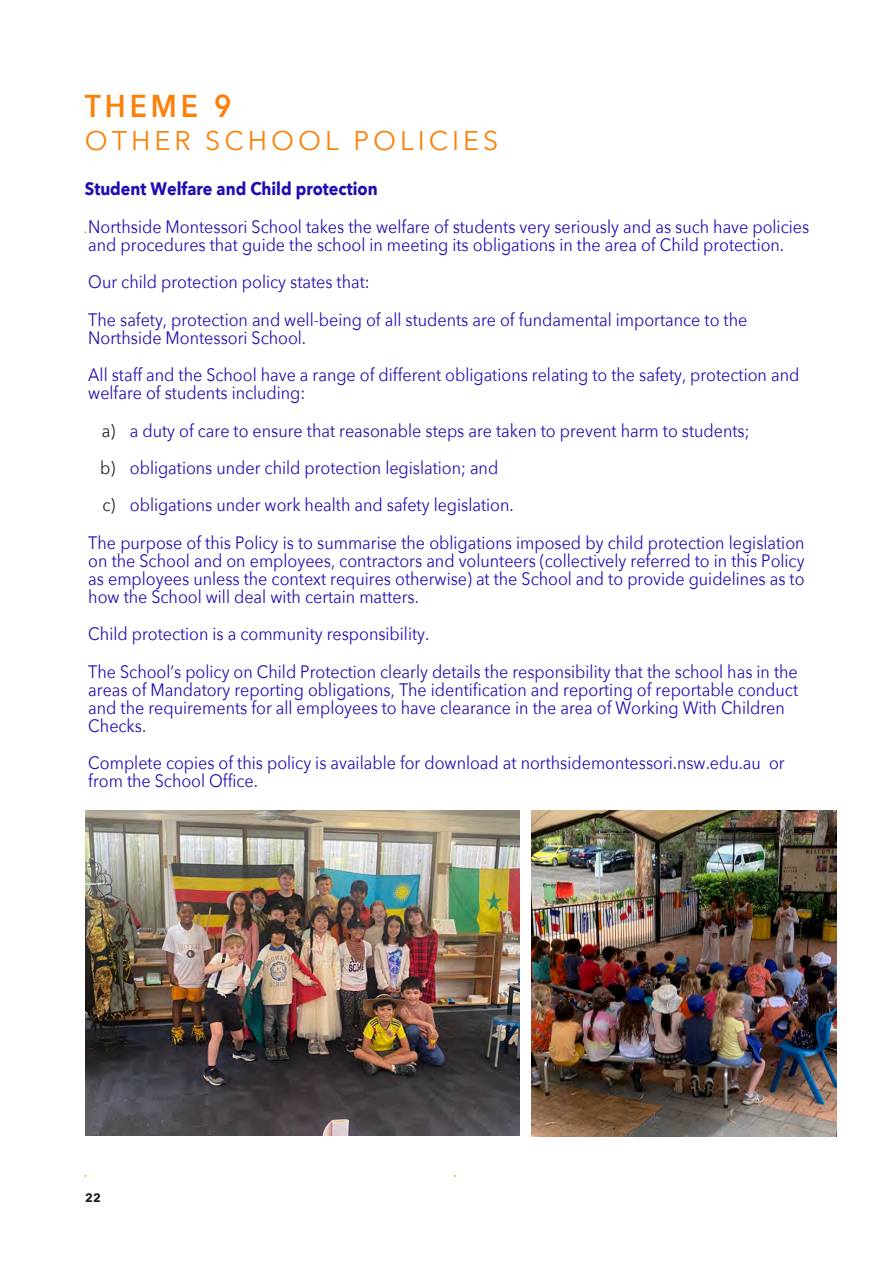
<style>
.page{position:relative;width:893px;height:1263px;background:#fff}
.page>*{position:absolute;margin:0;border:0;box-sizing:border-box;transform-origin:0 0}
.t1{font:600 31.5px "Avenir Next";letter-spacing:.14em;color:#fc8008;scale:.9 1}
.t2{font:27px "Avenir Next";letter-spacing:.145em;color:#fc8008}
.t3{font:18px/18px "Avenir Next";color:#210cb0;scale:.9 1}
.t4{font:700 18px "Avenir Next";color:#210cb0;scale:.9 1}
.t5{font:700 12px "Avenir Next";color:#231f20}
.s1{color:#191919}
</style>
<div class="page">
<img style="left:85px;top:810px;width:434px;height:325px">
<img style="left:532px;top:810px;width:305px;height:327px">
<h1 class="t1" style="left:85px;top:79px;width:165px">THEME 9</h1>
<h2 class="t2" style="left:85px;top:118px;width:415px">OTHER SCHOOL POLICIES</h2>
<p class="t4" style="left:85px;top:173px;width:327px">Student Welfare and Child protection</p>
<p class="t3" style="left:88px;top:217px;width:802px">Northside Montessori School takes the welfare of students very seriously and as such have policies and procedures that guide the school in meeting its obligations in the area of Child protection.</p>
<p class="t3" style="left:88px;top:262px;width:734px;line-height:37.3px">Our child protection policy states that:<br>The safety, protection and well-being of all students are of fundamental importance to the</p>
<p class="t3" style="left:88px;top:318px;width:791px;line-height:37.3px">Northside Montessori School.<br>All staff and the School have a range of different obligations relating to the safety, protection and</p>
<p class="t3" style="left:88px;top:383px;width:243px">welfare of students including:</p>
<p class="t3" style="left:102px;top:421px;width:721px"><span class="s1">a)</span> a duty of care to ensure that reasonable steps are taken to prevent harm to students;</p>
<p class="t3" style="left:100px;top:458px;width:444px"><span class="s1">b)</span> obligations under child protection legislation; and</p>
<p class="t3" style="left:102px;top:495px;width:458px"><span class="s1">c)</span> obligations under work health and safety legislation.</p>
<p class="t3" style="left:88px;top:533px;width:797px">The purpose of this Policy is to summarise the obligations imposed by child protection legislation</p>
<p class="t3" style="left:88px;top:551px;width:797px;text-align:justify">on the School and on employees, contractors and volunteers (collectively referred to in this Policy as employees unless the context requires otherwise) at the School and to provide guidelines as to how the School will deal with certain matters.</p>
<p class="t3" style="left:88px;top:614px;width:790px;line-height:37.3px">Child protection is a community responsibility.<br>The School’s policy on Child Protection clearly details the responsibility that the school has in the</p>
<p class="t3" style="left:88px;top:679px;width:790px">areas of Mandatory reporting obligations, The identification and reporting of reportable conduct and the requirements for all employees to have clearance in the area of Working With Children<br>Checks.</p>
<p class="t3" style="left:88px;top:753px;width:775px">Complete copies of this policy is available for download at northsidemontessori.nsw.edu.au or from the School Office.</p>
<p class="t5" style="left:85px;top:1187px;width:17px">22</p>
</div>
